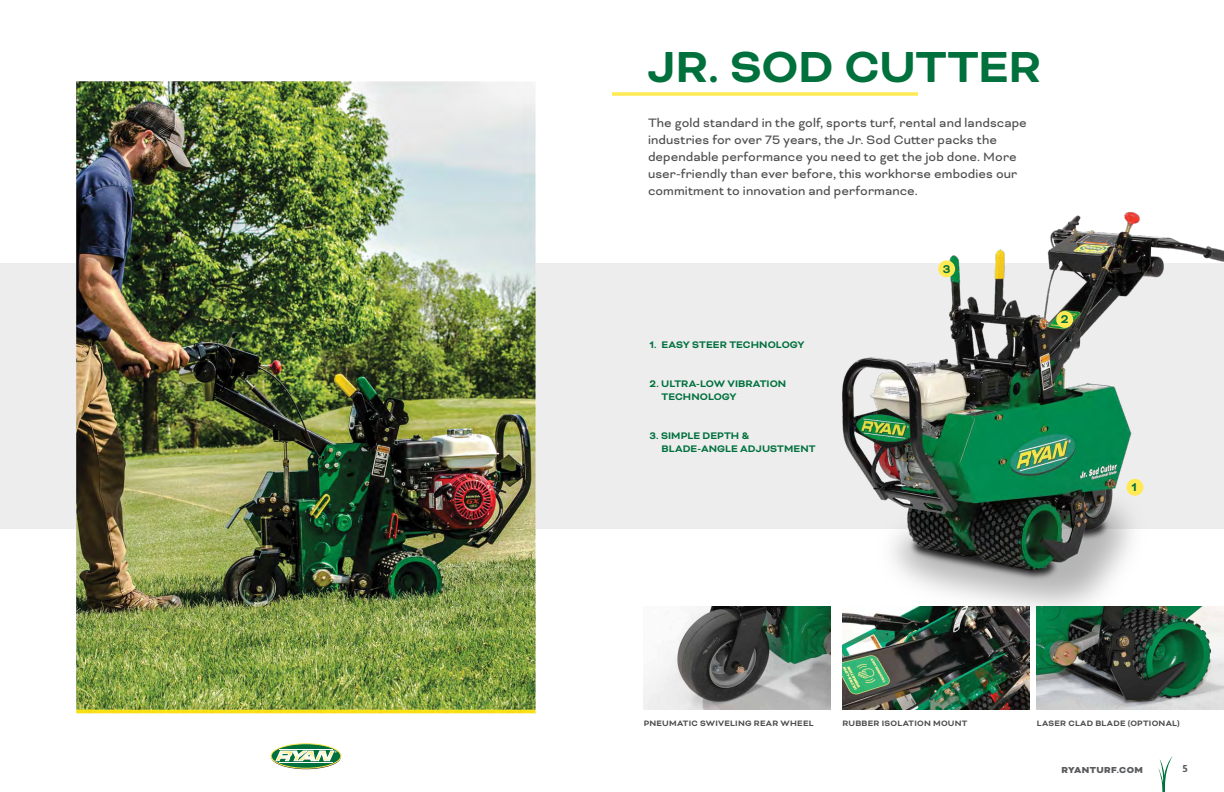
<style>
.page{position:relative;width:1224px;height:792px;background:#fff}
.page>*{position:absolute;margin:0;border:0;box-sizing:border-box;transform-origin:0 0}
.t1{font:700 50px "Bicyclette";letter-spacing:-.005em;color:#00703c}
.t2{font:14px/17px "Bicyclette";letter-spacing:.005em;color:#4d4d4f}
.t3{font:700 13px "Bicyclette";color:#00703c}
.t4{font:700 11px/13px "Bicyclette";letter-spacing:.005em;color:#00703c}
.t5{font:900 10px "Bicyclette";letter-spacing:.035em;color:#58595b}
.t6{font:700 10px "Asap";color:#58595b}
.t7{font:700 9px "Bicyclette";letter-spacing:.03em;color:#4d4d4f}
</style>
<div class="page">
<div style="left:0;top:263px;width:1224px;height:266px;background:#ededee"></div>
<img style="left:76px;top:81px;width:460px;height:633px">
<svg style="left:271px;top:745px;width:70px;height:24px"></svg>
<svg style="left:271px;top:744px;width:70px;height:24px"></svg>
<div style="left:271px;top:744px;width:70px;height:24px;border:1px solid #ffea53;border-radius:50%"></div>
<hr style="left:279px;top:750px;width:54px;height:1px;background:#fff">
<hr style="left:279px;top:762px;width:54px;height:1px;background:#fff">
<svg style="left:276px;top:751px;width:61px;height:10px"></svg>
<svg style="left:1158px;top:756px;width:15px;height:36px"></svg>
<svg style="left:612px;top:92px;width:306px;height:4px"></svg>
<img style="left:1037px;top:634px;width:187px;height:76px">
<img style="left:842px;top:634px;width:188px;height:76px">
<img style="left:842px;top:212px;width:382px;height:422px">
<div style="left:1126px;top:479px;width:17px;height:17px;background:#ffea53;border-radius:50%"></div>
<div style="left:1056px;top:311px;width:17px;height:17px;background:#ffea53;border-radius:50%"></div>
<div style="left:938px;top:260px;width:17px;height:17px;background:#ffea53;border-radius:50%"></div>
<img style="left:644px;top:606px;width:187px;height:104px">
<h1 class="t1" style="left:648px;top:38px;width:395px">JR. SOD CUTTER</h1>
<p class="t2" style="left:648px;top:114px;width:380px">The gold standard in the golf, sports turf, rental and landscape industries for over 75 years, the Jr. Sod Cutter packs the dependable performance you need to get the job done. More user-friendly than ever before, this workhorse embodies our commitment to innovation and performance.</p>
<p class="t4" style="left:650px;top:338px;width:157px">1. EASY STEER TECHNOLOGY</p>
<p class="t4" style="left:662px;top:377px;width:126px;text-indent:-12px">2. ULTRA-LOW VIBRATION<br>TECHNOLOGY</p>
<p class="t4" style="left:662px;top:429px;width:156px;text-indent:-12px">3. SIMPLE DEPTH &amp;<br>BLADE-ANGLE ADJUSTMENT</p>
<p class="t3" style="left:943px;top:261px;width:9px">3</p>
<p class="t3" style="left:1061px;top:312px;width:9px">2</p>
<p class="t3" style="left:1132px;top:480px;width:7px">1</p>
<p class="t7" style="left:644px;top:718px;width:172px">PNEUMATIC SWIVELING REAR WHEEL</p>
<p class="t7" style="left:842px;top:718px;width:127px">RUBBER ISOLATION MOUNT</p>
<p class="t7" style="left:1037px;top:718px;width:144px">LASER CLAD BLADE (OPTIONAL)</p>
<p class="t5" style="left:1061px;top:764px;width:83px">RYANTURF.COM</p>
<p class="t6" style="left:1183px;top:761px;width:7px">5</p>
</div>
